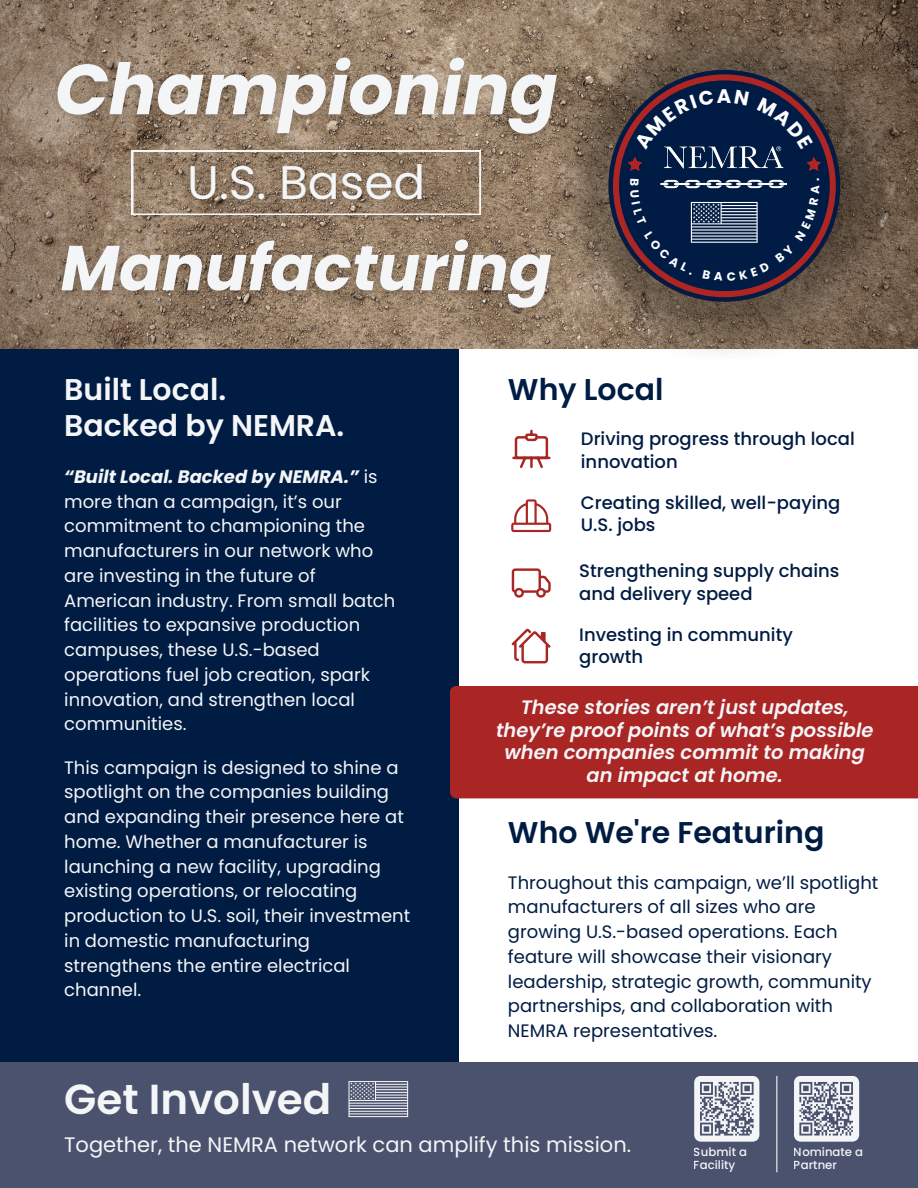
<style>
.page{position:relative;width:918px;height:1188px;background:#fff}
.page>*{position:absolute;margin:0;border:0;box-sizing:border-box;transform-origin:0 0}
.t1{font:italic 700 70.8px "Poppins";color:#f4f5f7}
.t2{font:italic 700 63.45px "Poppins";color:#f4f5f7}
.t3{font:47.1px "Poppins";color:#f4f5f7}
.t4{font:600 42px "Poppins";color:#f4f5f7}
.t5{font:600 30px "Poppins";color:#011c43}
.t6{font:600 30px/36px "Poppins";color:#f4f5f7}
.t7{font:21px "Poppins";color:#f4f5f7}
.t8{font:700 19.65px "Poppins";color:#fff}
.t9{font:italic 600 19.5px/22.5px "Poppins";color:#f4f5f7;text-align:center}
.t10{font:18px/24.8px "Poppins";color:#f4f5f7}
.t11{font:18px/24.8px "Poppins";color:#011c43}
.t12{font:500 18px/22.5px "Poppins";color:#011c43}
.t13{font:500 11.7px/14px "Poppins";color:#f4f5f7}
.s1{font-weight:700;font-style:italic}
</style>
<div class="page">
<div style="left:0;top:328px;width:459px;height:860px;background:#011c43"></div>
<img style="left:0;top:0;width:918px;height:348px">
<svg style="left:132px;top:150px;width:348px;height:65px"></svg>
<img style="left:181px;top:150px;width:251px;height:66px">
<img style="left:43px;top:42px;width:508px;height:108px">
<img style="left:49px;top:226px;width:502px;height:99px">
<svg style="left:511px;top:499px;width:40px;height:33px"></svg>
<svg style="left:512px;top:568px;width:39px;height:30px"></svg>
<svg style="left:512px;top:629px;width:38px;height:34px"></svg>
<svg style="left:512px;top:429px;width:39px;height:39px"></svg>
<div style="left:450px;top:686px;width:468px;height:112px;background:#aa2624"></div>
<div style="left:0;top:1062px;width:918px;height:126px;background:#4a526e"></div>
<hr style="left:776px;top:1076px;width:1px;height:96px;background:#f4f5f7">
<div style="left:794px;top:1076px;width:65px;height:66px;background:#f4f5f7"></div>
<svg style="left:349px;top:1081px;width:59px;height:36px"></svg>
<svg style="left:799px;top:1082px;width:54px;height:54px"></svg>
<div style="left:694px;top:1076px;width:65px;height:66px;background:#f4f5f7"></div>
<svg style="left:700px;top:1082px;width:54px;height:54px"></svg>
<img style="left:551px;top:13px;width:347px;height:338px">
<svg style="left:608px;top:70px;width:232px;height:232px"></svg>
<svg style="left:619px;top:80px;width:211px;height:211px;fill:#001c44"></svg>
<svg style="left:628px;top:157px;width:14px;height:13px"></svg>
<svg style="left:807px;top:157px;width:14px;height:13px"></svg>
<img style="left:656px;top:141px;width:137px;height:37px">
<svg style="left:630px;top:178px;width:189px;height:103px"></svg>
<svg style="left:634px;top:90px;width:80px;height:60px"></svg>
<svg style="left:734px;top:90px;width:15px;height:16px"></svg>
<svg style="left:757px;top:97px;width:56px;height:52px"></svg>
<h1 class="t1" style="left:55px;top:40px;width:505px">Championing</h1>
<h3 class="t3" style="left:187px;top:149px;width:240px">U.S. Based</h3>
<h2 class="t2" style="left:61px;top:224px;width:493px">Manufacturing</h2>
<p class="t8" style="left:717px;top:83px;width:16px">A</p>
<p class="t6" style="left:64px;top:371px;width:282px">Built Local.<br>Backed by NEMRA.</p>
<p class="t10" style="left:64px;top:464px;width:333px"><span class="s1">“Built Local. Backed by NEMRA.”</span> is more than a campaign, it’s our commitment to championing the manufacturers in our network who are investing in the future of<br>American industry. From small batch facilities to expansive production campuses, these U.S.-based operations fuel job creation, spark innovation, and strengthen local communities.</p>
<h5 class="t10" style="left:64px;top:755px;width:348px">This campaign is designed to shine a spotlight on the companies building and expanding their presence here at home. Whether a manufacturer is launching a new facility, upgrading existing operations, or relocating production to U.S. soil, their investment in domestic manufacturing strengthens the entire electrical channel.</h5>
<p class="t4" style="left:64px;top:1070px;width:269px">Get Involved</p>
<p class="t5" style="left:508px;top:368px;width:157px">Why Local</p>
<p class="t12" style="left:581px;top:428px;width:275px">Driving progress through local innovation</p>
<p class="t12" style="left:581px;top:491px;width:261px">Creating skilled, well-paying<br>U.S. jobs</p>
<h6 class="t12" style="left:579px;top:560px;width:262px">Strengthening supply chains and delivery speed</h6>
<p class="t12" style="left:579px;top:623px;width:215px">Investing in community growth</p>
<h6 class="t9" style="left:496px;top:696px;width:379px">These stories aren’t just updates, they’re proof points of what’s possible when companies commit to making an impact at home.</h6>
<p class="t5" style="left:508px;top:812px;width:318px">Who We're Featuring</p>
<h5 class="t11" style="left:508px;top:870px;width:372px">Throughout this campaign, we’ll spotlight manufacturers of all sizes who are growing U.S.-based operations. Each feature will showcase their visionary leadership, strategic growth, community partnerships, and collaboration with NEMRA representatives.</h5>
<p class="t7" style="left:64px;top:1130px;width:568px">Together, the NEMRA network can amplify this mission.</p>
<p class="t13" style="left:694px;top:1144px;width:55px">Submit a<br>Facility</p>
<p class="t13" style="left:794px;top:1144px;width:71px">Nominate a<br>Partner</p>
</div>
